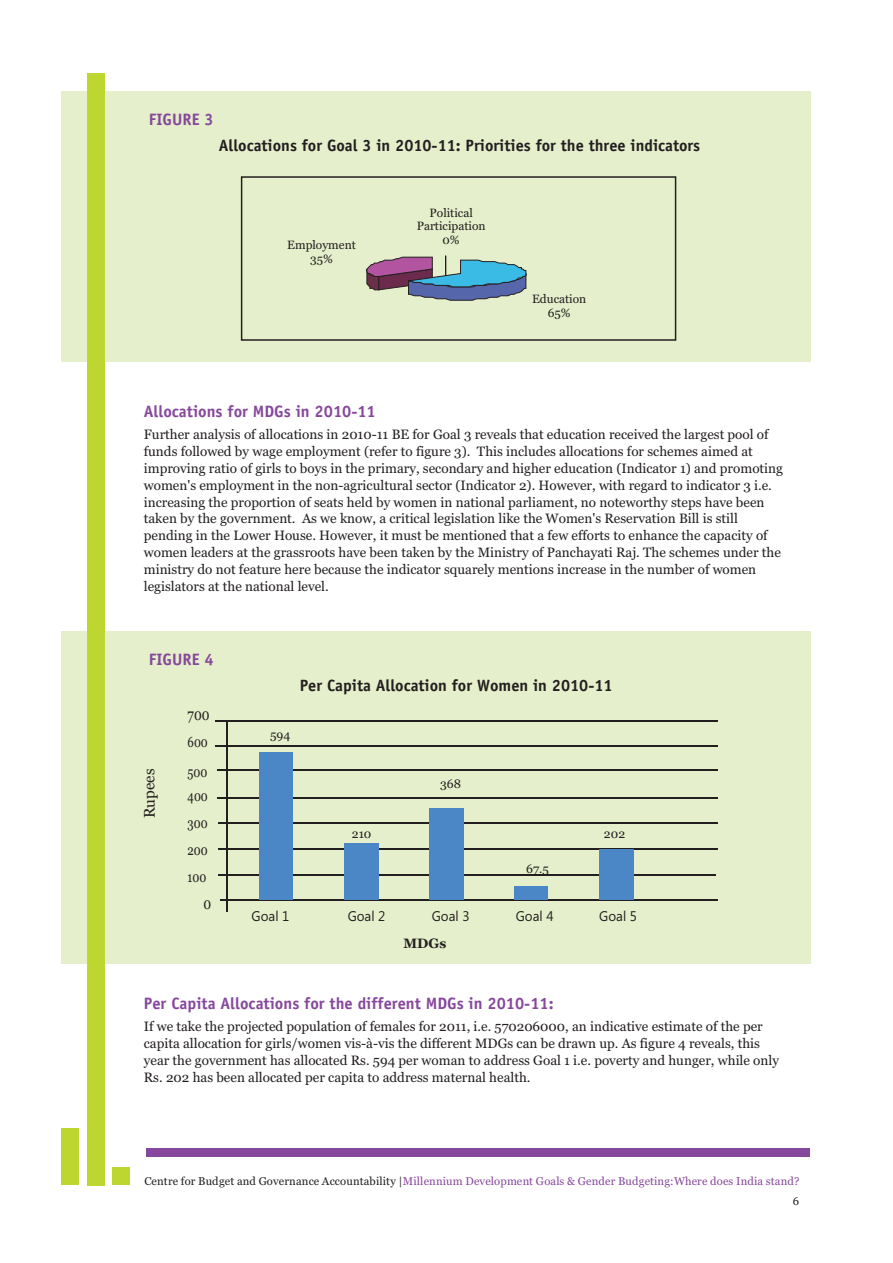
<style>
.page{position:relative;width:893px;height:1263px;background:#fff}
.page>*{position:absolute;margin:0;border:0;box-sizing:border-box;transform-origin:0 0}
.t1{font:700 16.5px "Officina Sans";color:#86489c}
.t2{font:700 16.35px "Officina Sans";color:#231f20}
.t3{font:16.2px "Georgia";color:#231f20;scale:.78 1}
.t4{font:15.3px "Georgia";letter-spacing:-.005em;color:#231f20}
.t5{font:14.55px "Georgia";color:#231f20;scale:.78 1}
.t6{font:13.95px "Ebrima";color:#231f20;scale:.95 1}
.t7{font:13.5px/16.8px "Georgia";color:#231f20}
.t8{font:700 13.5px "Georgia";color:#231f20}
.t9{font:12.3px "Georgia";color:#231f20}
.t10{font:12px/13.6px "Georgia";color:#231f20;text-align:center}
.t11{font:11.25px "Georgia";color:#86489c}
.t12{font:11.25px "Georgia";color:#231f20}
.s1{color:#231f20}
</style>
<div class="page">
<div style="left:62px;top:631px;width:749px;height:333px;background:#e5efcb"></div>
<div style="left:62px;top:91px;width:749px;height:271px;background:#e5efcb"></div>
<div style="left:147px;top:1148px;width:663px;height:9px;background:#86489c"></div>
<div style="left:112px;top:1167px;width:17px;height:18px;background:#bed630"></div>
<div style="left:87px;top:73px;width:18px;height:1112px;background:#bed630"></div>
<div style="left:61px;top:1129px;width:18px;height:56px;background:#bed630"></div>
<svg style="left:366px;top:256px;width:160px;height:45px"></svg>
<div style="left:241px;top:176px;width:435px;height:165px;border:1px solid #231f20"></div>
<hr style="left:226px;top:721px;width:2px;height:190px;background:#231f20">
<hr style="left:220px;top:899px;width:497px;height:1px;background:#231f20">
<hr style="left:218px;top:848px;width:499px;height:2px;background:#231f20">
<hr style="left:218px;top:822px;width:499px;height:1px;background:#231f20">
<hr style="left:217px;top:769px;width:500px;height:2px;background:#231f20">
<hr style="left:215px;top:745px;width:502px;height:2px;background:#231f20">
<hr style="left:215px;top:720px;width:502px;height:2px;background:#231f20">
<hr style="left:217px;top:797px;width:500px;height:2px;background:#231f20">
<hr style="left:218px;top:874px;width:498px;height:2px;background:#231f20">
<div style="left:260px;top:752px;width:33px;height:147px;background:#4b86c6"></div>
<div style="left:344px;top:843px;width:34px;height:56px;background:#4b86c6"></div>
<div style="left:429px;top:808px;width:35px;height:91px;background:#4b86c6"></div>
<div style="left:515px;top:886px;width:33px;height:13px;background:#4b86c6"></div>
<div style="left:599px;top:849px;width:35px;height:50px;background:#4b86c6"></div>
<p class="t1" style="left:149px;top:109px;width:66px">FIGURE 3</p>
<p class="t2" style="left:219px;top:135px;width:483px">Allocations for Goal 3 in 2010-11: Priorities for the three indicators</p>
<p class="t10" style="left:287px;top:239px;width:70px">Employment<br>35%</p>
<p class="t10" style="left:417px;top:206px;width:71px">Political<br>Participation<br>0%</p>
<p class="t10" style="left:532px;top:293px;width:56px">Education<br>65%</p>
<p class="t1" style="left:144px;top:401px;width:233px">Allocations for MDGs in 2010-11</p>
<p class="t7" style="left:144px;top:427px;width:641px">Further analysis of allocations in 2010-11 BE for Goal 3 reveals that education received the largest pool of funds followed by wage employment (refer to figure 3). This includes allocations for schemes aimed at improving ratio of girls to boys in the primary, secondary and higher education (Indicator 1) and promoting women's employment in the non-agricultural sector (Indicator 2). However, with regard to indicator 3 i.e. increasing the proportion of seats held by women in national parliament, no noteworthy steps have been taken by the government. As we know, a critical legislation like the Women's Reservation Bill is still pending in the Lower House. However, it must be mentioned that a few efforts to enhance the capacity of women leaders at the grassroots have been taken by the Ministry of Panchayati Raj. The schemes under the ministry do not feature here because the indicator squarely mentions increase in the number of women legislators at the national level.</p>
<p class="t1" style="left:149px;top:649px;width:66px">FIGURE 4</p>
<p class="t3" style="left:188px;top:708px;width:30px">700</p>
<p class="t4" style="left:143px;top:818px;width:51px;rotate:-90deg">Rupees</p>
<p class="t5" style="left:188px;top:736px;width:27px">600</p>
<p class="t5" style="left:188px;top:766px;width:27px">500</p>
<p class="t5" style="left:188px;top:790px;width:27px">400</p>
<p class="t5" style="left:188px;top:817px;width:27px">300</p>
<p class="t5" style="left:188px;top:844px;width:27px">200</p>
<p class="t5" style="left:188px;top:871px;width:26px">100</p>
<p class="t3" style="left:203px;top:897px;width:11px">0</p>
<p class="t2" style="left:300px;top:675px;width:314px">Per Capita Allocation for Women in 2010-11</p>
<p class="t9" style="left:270px;top:730px;width:22px">594</p>
<p class="t9" style="left:440px;top:779px;width:22px">368</p>
<p class="t9" style="left:352px;top:829px;width:21px">210</p>
<p class="t9" style="left:526px;top:864px;width:24px">67.5</p>
<p class="t9" style="left:604px;top:829px;width:23px">202</p>
<p class="t6" style="left:252px;top:910px;width:41px">Goal 1</p>
<p class="t6" style="left:348px;top:910px;width:41px">Goal 2</p>
<p class="t6" style="left:432px;top:910px;width:41px">Goal 3</p>
<p class="t6" style="left:516px;top:910px;width:41px">Goal 4</p>
<p class="t6" style="left:599px;top:910px;width:41px">Goal 5</p>
<p class="t8" style="left:403px;top:938px;width:44px">MDGs</p>
<p class="t1" style="left:144px;top:992px;width:411px">Per Capita Allocations for the different MDGs in 2010-11:</p>
<p class="t7" style="left:144px;top:1019px;width:637px">If we take the projected population of females for 2011, i.e. 570206000, an indicative estimate of the per capita allocation for girls/women vis-à-vis the different MDGs can be drawn up. As figure 4 reveals, this year the government has allocated Rs. 594 per woman to address Goal 1 i.e. poverty and hunger, while only Rs. 202 has been allocated per capita to address maternal health.</p>
<p class="t11" style="left:144px;top:1176px;width:657px"><span class="s1">Centre for Budget and Governance Accountability |</span>Millennium Development Goals &amp; Gender Budgeting:Where does India stand?</p>
<p class="t12" style="left:793px;top:1197px;width:8px">6</p>
</div>
